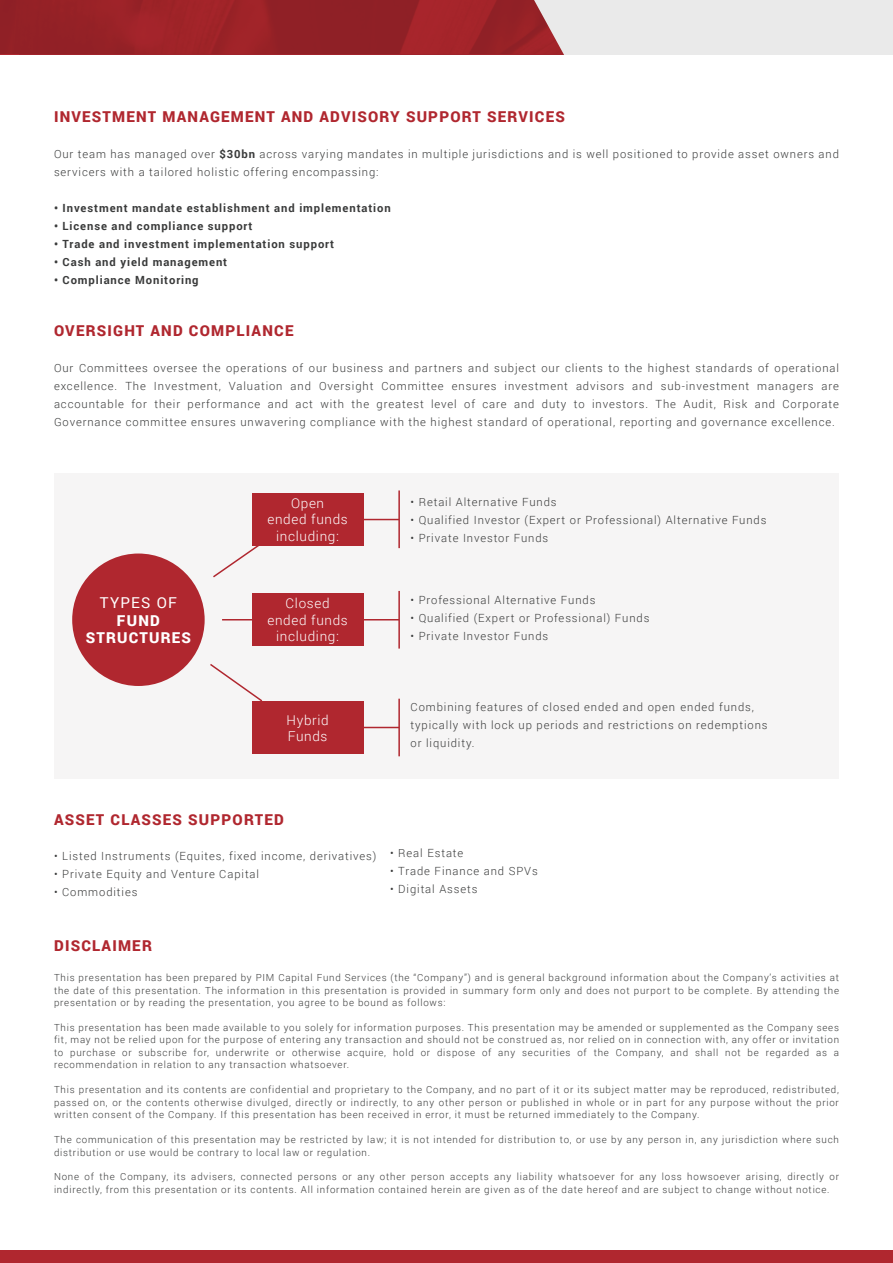
<style>
.page{position:relative;width:893px;height:1263px;background:#fff}
.page>*{position:absolute;margin:0;border:0;box-sizing:border-box;transform-origin:0 0}
.t1{font:900 15px "Roboto";letter-spacing:.08em;color:#b0272f}
.t2{font:900 15px "Roboto";letter-spacing:.08em;color:#fff}
.t3{font:15px "Roboto";letter-spacing:.08em;color:#fff}
.t4{font:300 13.5px "Roboto";letter-spacing:.05em;color:#fff}
.t5{font:300 11.25px/18px "Roboto";letter-spacing:.08em;color:#3a3b3b}
.t6{font:700 11.25px "Roboto";letter-spacing:.08em;color:#3a3b3b}
.t7{font:300 9.75px/12.5px "Roboto";letter-spacing:.08em;color:#3a3b3b}
.s1{font-weight:700}
</style>
<div class="page">
<div style="left:54px;top:473px;width:785px;height:306px;background:#f6f5f5"></div>
<div style="left:0;top:1250px;width:893px;height:13px;background:#b0272f"></div>
<div style="left:72px;top:553px;width:133px;height:133px;background:#b0272f;border-radius:50%"></div>
<div style="left:20px;top:0;width:873px;height:54px;background:#eaeaea"></div>
<svg style="left:0;top:0;width:564px;height:54px;background:#9a272c"></svg>
<hr style="left:362px;top:519px;width:37px;height:1px;background:#b0272f">
<hr style="left:362px;top:619px;width:37px;height:1px;background:#b0272f">
<hr style="left:222px;top:619px;width:35px;height:1px;background:#b0272f">
<hr style="left:362px;top:727px;width:37px;height:1px;background:#b0272f">
<hr style="left:398px;top:490px;width:2px;height:58px;background:#b0272f">
<hr style="left:398px;top:591px;width:2px;height:58px;background:#b0272f">
<hr style="left:398px;top:699px;width:2px;height:57px;background:#b0272f">
<div style="left:252px;top:493px;width:111px;height:52px;background:#b0272f"></div>
<div style="left:252px;top:593px;width:111px;height:53px;background:#b0272f"></div>
<div style="left:252px;top:701px;width:111px;height:52px;background:#b0272f"></div>
<svg style="left:213px;top:545px;width:48px;height:33px"></svg>
<svg style="left:210px;top:664px;width:53px;height:37px"></svg>
<p class="t1" style="left:54px;top:106px;width:512px">INVESTMENT MANAGEMENT AND ADVISORY SUPPORT SERVICES</p>
<p class="t5" style="left:54px;top:144px;width:786px">Our team has managed over <span class="s1">$30bn</span> across varying mandates in multiple jurisdictions and is well positioned to provide asset owners and servicers with a tailored holistic offering encompassing:</p>
<p class="t6" style="left:54px;top:200px;width:338px">• Investment mandate establishment and implementation</p>
<p class="t6" style="left:54px;top:218px;width:200px">• License and compliance support</p>
<p class="t6" style="left:54px;top:236px;width:282px">• Trade and investment implementation support</p>
<p class="t6" style="left:54px;top:254px;width:175px">• Cash and yield management</p>
<p class="t6" style="left:54px;top:272px;width:146px">• Compliance Monitoring</p>
<p class="t1" style="left:54px;top:320px;width:241px">OVERSIGHT AND COMPLIANCE</p>
<p class="t5" style="left:54px;top:358px;width:787px;text-align:justify">Our Committees oversee the operations of our business and partners and subject our clients to the highest standards of operational excellence. The Investment, Valuation and Oversight Committee ensures investment advisors and sub-investment managers are accountable for their performance and act with the greatest level of care and duty to investors. The Audit, Risk and Corporate Governance committee ensures unwavering compliance with the highest standard of operational, reporting and governance excellence.</p>
<p class="t3" style="left:100px;top:592px;width:78px">TYPES OF</p>
<p class="t2" style="left:117px;top:610px;width:44px">FUND</p>
<p class="t2" style="left:86px;top:627px;width:107px">STRUCTURES</p>
<p class="t4" style="left:291px;top:494px;width:35px">Open</p>
<p class="t4" style="left:267px;top:510px;width:82px">ended funds</p>
<p class="t4" style="left:276px;top:527px;width:64px">including:</p>
<p class="t4" style="left:286px;top:594px;width:45px">Closed</p>
<p class="t4" style="left:267px;top:611px;width:82px">ended funds</p>
<p class="t4" style="left:276px;top:627px;width:64px">including:</p>
<p class="t4" style="left:286px;top:710px;width:44px">Hybrid</p>
<p class="t4" style="left:288px;top:727px;width:41px">Funds</p>
<p class="t5" style="left:411px;top:492px;width:148px">• Retail Alternative Funds</p>
<p class="t5" style="left:411px;top:510px;width:357px">• Qualified Investor (Expert or Professional) Alternative Funds</p>
<p class="t5" style="left:411px;top:528px;width:139px">• Private Investor Funds</p>
<p class="t5" style="left:411px;top:590px;width:186px">• Professional Alternative Funds</p>
<p class="t5" style="left:411px;top:608px;width:240px">• Qualified (Expert or Professional) Funds</p>
<p class="t5" style="left:411px;top:626px;width:139px">• Private Investor Funds</p>
<p class="t5" style="left:411px;top:698px;width:358px">Combining features of closed ended and open ended funds, typically with lock up periods and restrictions on redemptions</p>
<p class="t5" style="left:411px;top:734px;width:65px">or liquidity.</p>
<p class="t1" style="left:54px;top:809px;width:231px">ASSET CLASSES SUPPORTED</p>
<p class="t5" style="left:54px;top:847px;width:324px">• Listed Instruments (Equites, fixed income, derivatives)</p>
<p class="t5" style="left:54px;top:865px;width:207px">• Private Equity and Venture Capital</p>
<p class="t5" style="left:54px;top:883px;width:85px">• Commodities</p>
<p class="t5" style="left:390px;top:844px;width:75px">• Real Estate</p>
<p class="t5" style="left:390px;top:862px;width:149px">• Trade Finance and SPVs</p>
<p class="t5" style="left:390px;top:880px;width:89px">• Digital Assets</p>
<p class="t1" style="left:54px;top:935px;width:99px">DISCLAIMER</p>
<p class="t7" style="left:54px;top:971px;width:786px;text-align:justify">This presentation has been prepared by PIM Capital Fund Services (the “Company”) and is general background information about the Company’s activities at the date of this presentation. The information in this presentation is provided in summary form only and does not purport to be complete. By attending the presentation or by reading the presentation, you agree to be bound as follows:</p>
<p class="t7" style="left:54px;top:1021px;width:787px">This presentation has been made available to you solely for information purposes. This presentation may be amended or supplemented as the Company sees fit, may not be relied upon for the purpose of entering any transaction and should not be construed as, nor relied on in connection with, any offer or invitation</p>
<p class="t7" style="left:54px;top:1046px;width:787px">to purchase or subscribe for, underwrite or otherwise acquire, hold or dispose of any securities of the Company, and shall not be regarded as a recommendation in relation to any transaction whatsoever.</p>
<p class="t7" style="left:54px;top:1083px;width:786px;text-align:justify">This presentation and its contents are confidential and proprietary to the Company, and no part of it or its subject matter may be reproduced, redistributed, passed on, or the contents otherwise divulged, directly or indirectly, to any other person or published in whole or in part for any purpose without the prior written consent of the Company. If this presentation has been received in error, it must be returned immediately to the Company.</p>
<p class="t7" style="left:54px;top:1133px;width:786px">The communication of this presentation may be restricted by law; it is not intended for distribution to, or use by any person in, any jurisdiction where such distribution or use would be contrary to local law or regulation.</p>
<p class="t7" style="left:54px;top:1170px;width:786px">None of the Company, its advisers, connected persons or any other person accepts any liability whatsoever for any loss howsoever arising, directly or indirectly, from this presentation or its contents. All information contained herein are given as of the date hereof and are subject to change without notice.</p>
</div>
